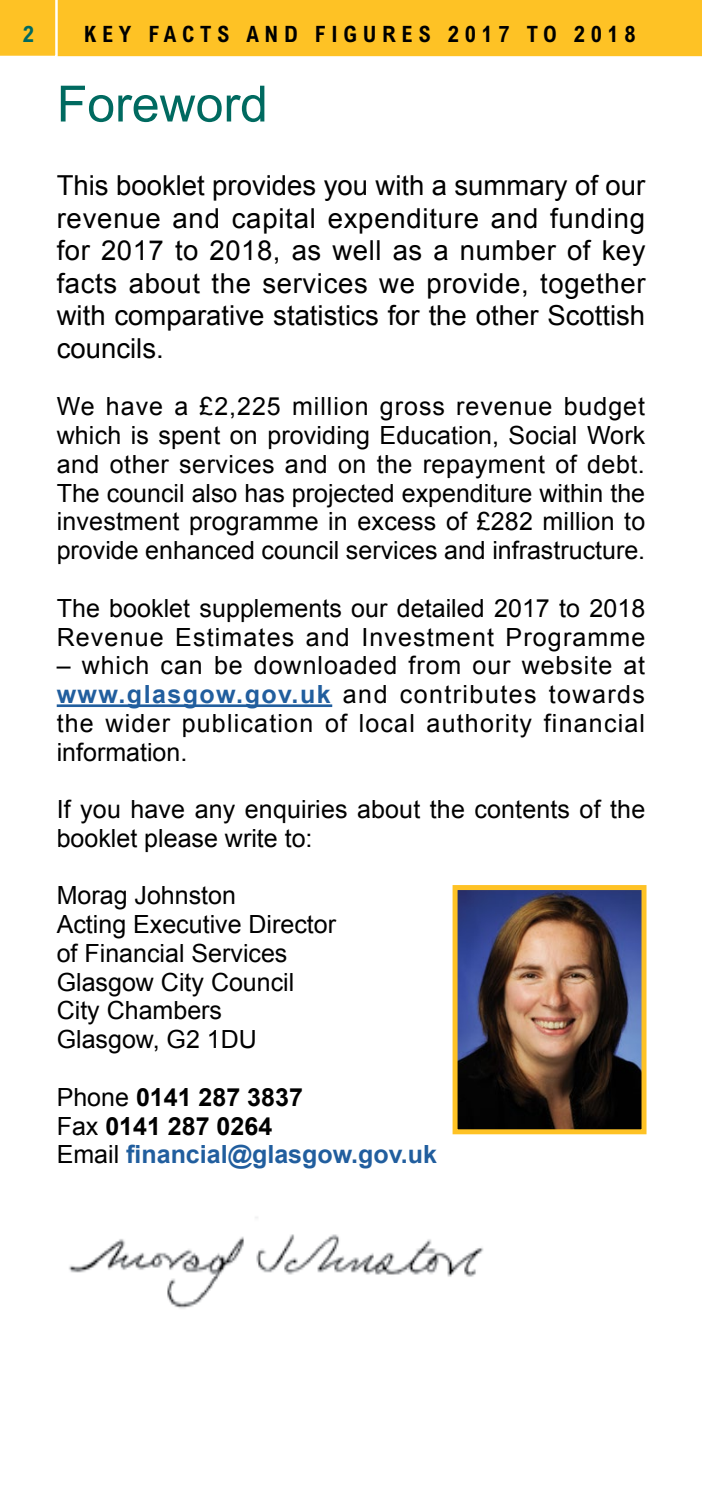
<style>
.page{position:relative;width:702px;height:1489px;background:#fff}
.page>*{position:absolute;margin:0;border:0;box-sizing:border-box;transform-origin:0 0}
.t1{font:50px "Arial";color:#006a60}
.Paragraph_Style_1{font:27.5px/32.5px "Arial";color:#000;text-align:justify}
.t2{font:25px/28.8px "Arial";color:#000}
.t3{font:700 25px "Arial";color:#000}
.t4{font:700 25px "Arial";color:#215e9e}
.t5{font:700 condensed 22.5px "Arial";letter-spacing:.25em;color:#000}
.t6{font:700 condensed 22.5px "Arial";color:#006a60}
.s1{font-weight:700;color:#215e9e}
.s2{font-weight:400}
.s3{font-weight:400;color:#000}
</style>
<div class="page">
<div style="left:0;top:0;width:702px;height:57px;background:#fec225"></div>
<svg style="left:0;top:0;width:58px;height:56px"></svg>
<hr style="left:0;top:56px;width:702px;height:3px;background:#fff">
<hr style="left:57px;top:704px;width:275px;height:3px;background:#215e9e">
<img style="left:458px;top:891px;width:182px;height:237px">
<div style="left:452px;top:885px;width:194px;height:249px;border:5px solid #fec225"></div>
<img style="left:69px;top:1217px;width:415px;height:92px">
<p class="t6" style="left:23px;top:21px;width:13px">2</p>
<p class="t5" style="left:84px;top:21px;width:553px">KEY FACTS AND FIGURES 2017 TO 2018</p>
<p class="t1" style="left:57px;top:71px;width:213px">Foreword</p>
<p class="Paragraph_Style_1" style="left:57px;top:170px;width:590px">This booklet provides you with a summary of our revenue and capital expenditure and funding for 2017 to 2018, as well as a number of key facts about the services we provide, together with comparative statistics for the other Scottish councils.</p>
<p class="t2" style="left:57px;top:392px;width:590px;text-align:justify">We have a £2,225 million gross revenue budget which is spent on providing Education, Social Work and other services and on the repayment of debt.<br>The council also has projected expenditure within the investment programme in excess of £282 million to provide enhanced council services and infrastructure.</p>
<p class="t2" style="left:57px;top:594px;width:590px">The booklet supplements our detailed 2017 to 2018<br>Revenue Estimates and Investment Programme</p>
<p class="t2" style="left:57px;top:651px;width:590px;text-align:justify">– which can be downloaded from our website at <span class="s1">www.glasgow.gov.uk</span> and contributes towards the wider publication of local authority financial information.</p>
<p class="t2" style="left:57px;top:795px;width:590px">If you have any enquiries about the contents of the booklet please write to:</p>
<p class="t2" style="left:57px;top:881px;width:181px">Morag Johnston</p>
<p class="t2" style="left:57px;top:910px;width:281px">Acting Executive Director of Financial Services</p>
<p class="t2" style="left:57px;top:967px;width:239px">Glasgow City Council</p>
<p class="t2" style="left:57px;top:996px;width:167px">City Chambers</p>
<p class="t2" style="left:57px;top:1025px;width:202px">Glasgow, G2 1DU</p>
<p class="t3" style="left:57px;top:1080px;width:248px"><span class="s2">Phone</span> 0141 287 3837</p>
<p class="t3" style="left:57px;top:1108px;width:217px"><span class="s2">Fax</span> 0141 287 0264</p>
<p class="t4" style="left:57px;top:1137px;width:381px"><span class="s3">Email</span> financial@glasgow.gov.uk</p>
</div>
